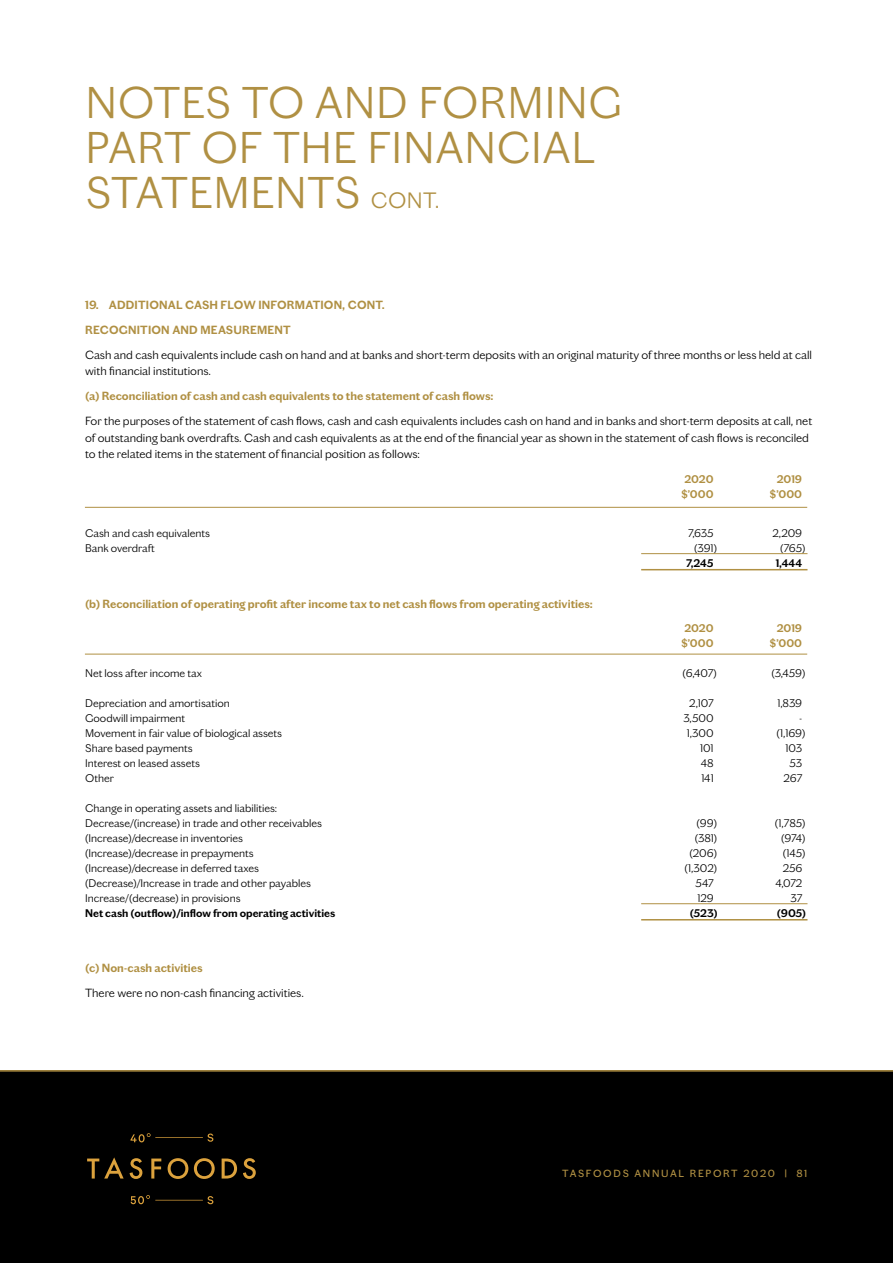
<style>
.page{position:relative;width:893px;height:1263px;background:#fff}
.page>*{position:absolute;margin:0;border:0;box-sizing:border-box;transform-origin:0 0}
.t1{font:300 45px/45px "Chiswick Grotesque";letter-spacing:.015em;color:#b09043}
.t2{font:300 12px/16.5px "Chiswick Grotesque";color:#000}
.t3{font:600 12px/25px "Chiswick Grotesque";color:#b09043}
.t4{font:300 11.25px/15px "Chiswick Grotesque";color:#000}
.t5{font:600 11.25px "Chiswick Grotesque";color:#000}
.t6{font:600 11.25px "Chiswick Grotesque";letter-spacing:-.005em;color:#b09043}
.t7{font:10.5px "Chiswick Grotesque";letter-spacing:.16em;color:#b09043}
.s1{font-size:22.5px}
</style>
<div class="page">
<div style="left:0;top:1070px;width:893px;height:193px;background:#000"></div>
<svg style="left:87px;top:1133px;width:169px;height:71px"></svg>
<hr style="left:0;top:1070px;width:893px;height:1px;background:#b09043">
<hr style="left:85px;top:507px;width:722px;height:1px;background:#b09043">
<hr style="left:85px;top:654px;width:722px;height:1px;background:#b09043">
<hr style="left:641px;top:553px;width:166px;height:1px;background:#b09043">
<hr style="left:641px;top:903px;width:166px;height:1px;background:#b09043">
<hr style="left:641px;top:569px;width:166px;height:1px;background:#b09043">
<hr style="left:641px;top:919px;width:166px;height:1px;background:#b09043">
<h1 class="t1" style="left:85px;top:77px;width:538px">NOTES TO AND FORMING<br>PART OF THE FINANCIAL<br>STATEMENTS <span class="s1">CONT.</span></h1>
<p class="t3" style="left:85px;top:291px;width:301px">19. ADDITIONAL CASH FLOW INFORMATION, CONT.<br>RECOGNITION AND MEASUREMENT</p>
<p class="t2" style="left:85px;top:345px;width:729px">Cash and cash equivalents include cash on hand and at banks and short-term deposits with an original maturity of three months or less held at call with financial institutions.</p>
<p class="t3" style="left:85px;top:382px;width:410px">(a) Reconciliation of cash and cash equivalents to the statement of cash flows:</p>
<p class="t2" style="left:85px;top:412px;width:729px">For the purposes of the statement of cash flows, cash and cash equivalents includes cash on hand and in banks and short-term deposits at call, net of outstanding bank overdrafts. Cash and cash equivalents as at the end of the financial year as shown in the statement of cash flows is reconciled to the related items in the statement of financial position as follows:</p>
<p class="t6" style="left:684px;top:471px;width:31px">2020</p>
<p class="t6" style="left:777px;top:471px;width:27px">2019</p>
<p class="t6" style="left:681px;top:486px;width:34px">$’000</p>
<p class="t6" style="left:770px;top:486px;width:34px">$’000</p>
<p class="t4" style="left:85px;top:524px;width:126px">Cash and cash equivalents</p>
<p class="t4" style="left:688px;top:524px;width:27px">7,635</p>
<p class="t4" style="left:772px;top:524px;width:31px">2,209</p>
<p class="t4" style="left:85px;top:539px;width:71px">Bank overdraft</p>
<p class="t4" style="left:694px;top:539px;width:24px">(391)</p>
<p class="t4" style="left:780px;top:539px;width:27px">(765)</p>
<p class="t5" style="left:686px;top:554px;width:29px">7,245</p>
<p class="t5" style="left:776px;top:554px;width:28px">1,444</p>
<p class="t3" style="left:85px;top:590px;width:509px">(b) Reconciliation of operating profit after income tax to net cash flows from operating activities:</p>
<p class="t6" style="left:684px;top:619px;width:31px">2020</p>
<p class="t6" style="left:777px;top:619px;width:27px">2019</p>
<p class="t6" style="left:681px;top:634px;width:34px">$’000</p>
<p class="t6" style="left:770px;top:634px;width:34px">$’000</p>
<p class="t4" style="left:85px;top:664px;width:118px">Net loss after income tax</p>
<p class="t4" style="left:683px;top:664px;width:36px">(6,407)</p>
<p class="t4" style="left:771px;top:664px;width:36px">(3,459)</p>
<p class="t4" style="left:85px;top:694px;width:146px">Depreciation and amortisation</p>
<p class="t4" style="left:689px;top:694px;width:26px">2,107</p>
<p class="t4" style="left:777px;top:694px;width:26px">1,839</p>
<p class="t4" style="left:85px;top:709px;width:102px">Goodwill impairment</p>
<p class="t4" style="left:684px;top:709px;width:32px">3,500</p>
<p class="t4" style="left:799px;top:709px;width:5px">-</p>
<p class="t4" style="left:85px;top:724px;width:198px">Movement in fair value of biological assets</p>
<p class="t4" style="left:687px;top:724px;width:28px">1,300</p>
<p class="t4" style="left:777px;top:724px;width:30px">(1,169)</p>
<p class="t4" style="left:85px;top:739px;width:109px">Share based payments</p>
<p class="t4" style="left:700px;top:739px;width:15px">101</p>
<p class="t4" style="left:785px;top:739px;width:18px">103</p>
<p class="t4" style="left:85px;top:754px;width:116px">Interest on leased assets</p>
<p class="t4" style="left:701px;top:754px;width:14px">48</p>
<p class="t4" style="left:790px;top:754px;width:14px">53</p>
<p class="t4" style="left:85px;top:769px;width:30px">Other</p>
<p class="t4" style="left:701px;top:769px;width:14px">141</p>
<p class="t4" style="left:783px;top:769px;width:20px">267</p>
<p class="t4" style="left:85px;top:799px;width:238px">Change in operating assets and liabilities:<br>Decrease/(increase) in trade and other receivables</p>
<p class="t4" style="left:697px;top:814px;width:22px">(99)</p>
<p class="t4" style="left:775px;top:814px;width:32px">(1,785)</p>
<p class="t4" style="left:85px;top:829px;width:159px">(Increase)/decrease in inventories</p>
<p class="t4" style="left:695px;top:829px;width:24px">(381)</p>
<p class="t4" style="left:781px;top:829px;width:26px">(974)</p>
<p class="t4" style="left:85px;top:844px;width:170px">(Increase)/decrease in prepayments</p>
<p class="t4" style="left:690px;top:844px;width:29px">(206)</p>
<p class="t4" style="left:783px;top:844px;width:24px">(145)</p>
<p class="t4" style="left:85px;top:859px;width:175px">(Increase)/decrease in deferred taxes</p>
<p class="t4" style="left:684px;top:859px;width:34px">(1,302)</p>
<p class="t4" style="left:783px;top:859px;width:21px">256</p>
<p class="t4" style="left:85px;top:874px;width:227px">(Decrease)/Increase in trade and other payables</p>
<p class="t4" style="left:695px;top:874px;width:20px">547</p>
<p class="t4" style="left:775px;top:874px;width:28px">4,072</p>
<p class="t4" style="left:85px;top:889px;width:157px">Increase/(decrease) in provisions</p>
<p class="t4" style="left:697px;top:889px;width:18px">129</p>
<p class="t4" style="left:791px;top:889px;width:13px">37</p>
<p class="t5" style="left:85px;top:904px;width:251px">Net cash (outflow)/inflow from operating activities</p>
<p class="t5" style="left:690px;top:904px;width:29px">(523)</p>
<p class="t5" style="left:777px;top:904px;width:31px">(905)</p>
<p class="t3" style="left:85px;top:954px;width:119px">(c) Non-cash activities</p>
<p class="t2" style="left:85px;top:984px;width:220px">There were no non-cash financing activities.</p>
<p class="t7" style="left:562px;top:1165px;width:247px">TASFOODS ANNUAL REPORT 2020 | 81</p>
</div>
